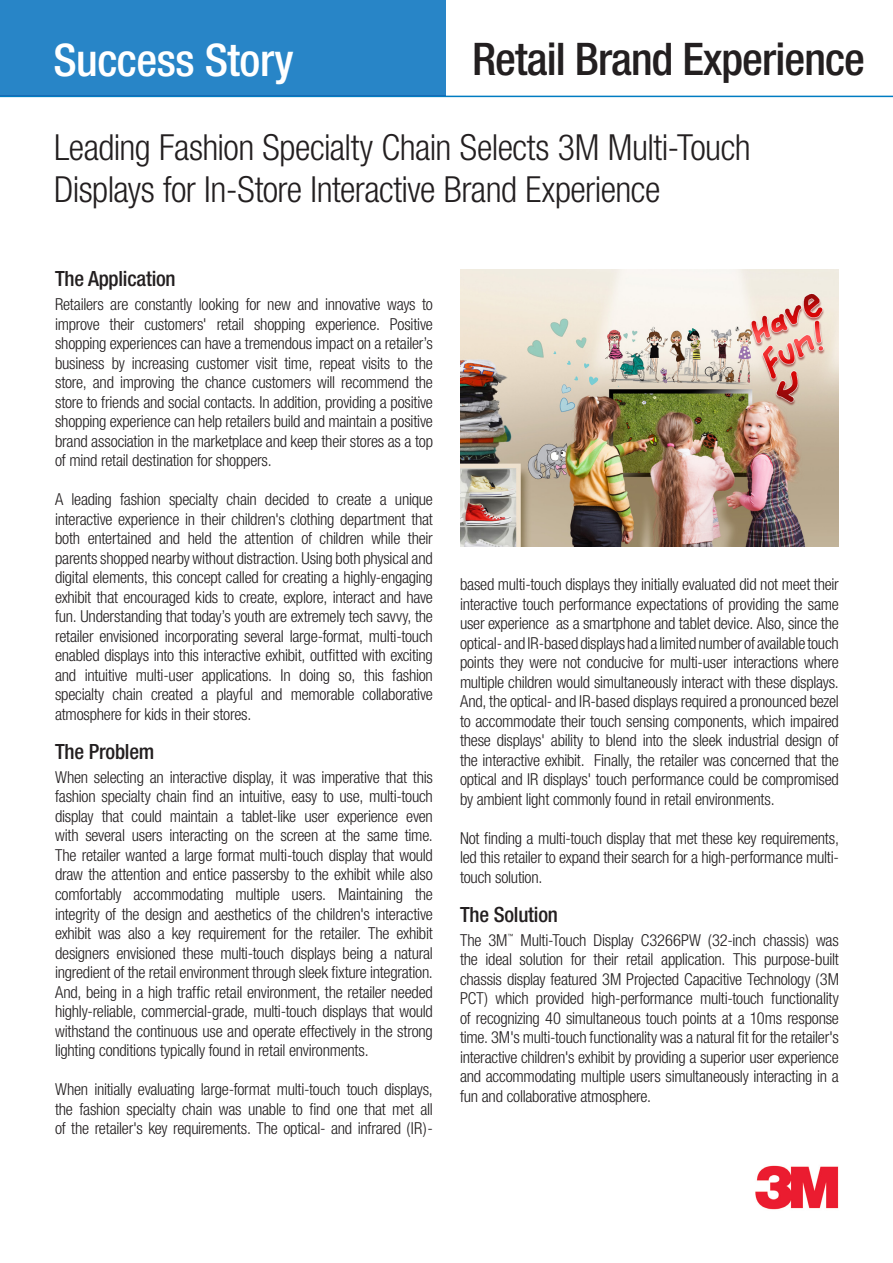
<style>
.page{position:relative;width:893px;height:1263px;background:#fff}
.page>*{position:absolute;margin:0;border:0;box-sizing:border-box;transform-origin:0 0}
.Body_Headline{font:500 condensed 45px "Helvetica Neue";letter-spacing:-.02em;color:#231f20}
.Body_Headline-2{font:500 condensed 45px "Helvetica Neue";letter-spacing:-.01em;color:#fff}
.Body_Copy{font:300 condensed 36px/42px "Helvetica Neue";letter-spacing:-.015em;color:#231f20}
.Body_Headline-3{font:500 condensed 21px "Helvetica Neue";letter-spacing:-.01em;color:#231f20}
.Body_Headline-4{font:300 condensed 16.5px/19.5px "Helvetica Neue";letter-spacing:-.015em;color:#231f20;text-align:justify}
.Body_Headline-5{font:condensed 5.7px "Helvetica Neue LT Std";color:#231f20}
</style>
<div class="page">
<div style="left:0;top:0;width:446px;height:96px;background:#2885c7"></div>
<hr style="left:0;top:96px;width:893px;height:1px;background:#007cc2">
<img style="left:460px;top:270px;width:379px;height:276px">
<img style="left:755px;top:1165px;width:84px;height:45px">
<p class="Body_Headline-2" style="left:53px;top:33px;width:242px">Success Story</p>
<p class="Body_Headline" style="left:472px;top:33px;width:395px">Retail Brand Experience</p>
<p class="Body_Copy" style="left:54px;top:125px;width:698px">Leading Fashion Specialty Chain Selects 3M Multi-Touch<br>Displays for In-Store Interactive Brand Experience</p>
<p class="Body_Headline-3" style="left:55px;top:266px;width:122px">The Application</p>
<p class="Body_Headline-4" style="left:55px;top:295px;width:379px">Retailers are constantly looking for new and innovative ways to improve their customers' retail shopping experience. Positive shopping experiences can have a tremendous impact on a retailer’s business by increasing customer visit time, repeat visits to the store, and improving the chance customers will recommend the store to friends and social contacts. In addition, providing a positive shopping experience can help retailers build and maintain a positive brand association in the marketplace and keep their stores as a top of mind retail destination for shoppers.</p>
<p class="Body_Headline-4" style="left:55px;top:490px;width:379px">A leading fashion specialty chain decided to create a unique interactive experience in their children's clothing department that both entertained and held the attention of children while their parents shopped nearby without distraction. Using both physical and digital elements, this concept called for creating a highly-engaging exhibit that encouraged kids to create, explore, interact and have fun. Understanding that today’s youth are extremely tech savvy, the retailer envisioned incorporating several large-format, multi-touch enabled displays into this interactive exhibit, outfitted with exciting and intuitive multi-user applications. In doing so, this fashion specialty chain created a playful and memorable collaborative atmosphere for kids in their stores.</p>
<p class="Body_Headline-3" style="left:55px;top:739px;width:101px">The Problem</p>
<p class="Body_Headline-4" style="left:55px;top:767px;width:379px">When selecting an interactive display, it was imperative that this fashion specialty chain find an intuitive, easy to use, multi-touch display that could maintain a tablet-like user experience even with several users interacting on the screen at the same time.<br>The retailer wanted a large format multi-touch display that would draw the attention and entice passersby to the exhibit while also comfortably accommodating multiple users. Maintaining the integrity of the design and aesthetics of the children's interactive exhibit was also a key requirement for the retailer. The exhibit designers envisioned these multi-touch displays being a natural ingredient of the retail environment through sleek fixture integration.<br>And, being in a high traffic retail environment, the retailer needed highly-reliable, commercial-grade, multi-touch displays that would withstand the continuous use and operate effectively in the strong lighting conditions typically found in retail environments.</p>
<p class="Body_Headline-4" style="left:55px;top:1079px;width:379px">When initially evaluating large-format multi-touch touch displays, the fashion specialty chain was unable to find one that met all of the retailer's key requirements. The optical- and infrared (IR)-</p>
<p class="Body_Headline-4" style="left:460px;top:574px;width:380px">based multi-touch displays they initially evaluated did not meet their interactive touch performance expectations of providing the same user experience as a smartphone and tablet device. Also, since the optical- and IR-based displays had a limited number of available touch points they were not conducive for multi-user interactions where multiple children would simultaneously interact with these displays.<br>And, the optical- and IR-based displays required a pronounced bezel to accommodate their touch sensing components, which impaired these displays' ability to blend into the sleek industrial design of the interactive exhibit. Finally, the retailer was concerned that the optical and IR displays' touch performance could be compromised by ambient light commonly found in retail environments.</p>
<p class="Body_Headline-4" style="left:460px;top:828px;width:381px">Not finding a multi-touch display that met these key requirements, led this retailer to expand their search for a high-performance multi&shy;touch solution.</p>
<p class="Body_Headline-3" style="left:460px;top:902px;width:99px">The Solution</p>
<p class="Body_Headline-4" style="left:460px;top:930px;width:49px">The 3M</p>
<p class="Body_Headline-5" style="left:508px;top:933px;width:7px">™</p>
<p class="Body_Headline-4" style="left:460px;top:930px;width:380px;text-indent:61px">Multi-Touch Display C3266PW (32-inch chassis) was the ideal solution for their retail application. This purpose-built chassis display featured 3M Projected Capacitive Technology (3M PCT) which provided high-performance multi-touch functionality of recognizing 40 simultaneous touch points at a 10ms response time. 3M's multi-touch functionality was a natural fit for the retailer's interactive children's exhibit by providing a superior user experience and accommodating multiple users simultaneously interacting in a fun and collaborative atmosphere.</p>
</div>
